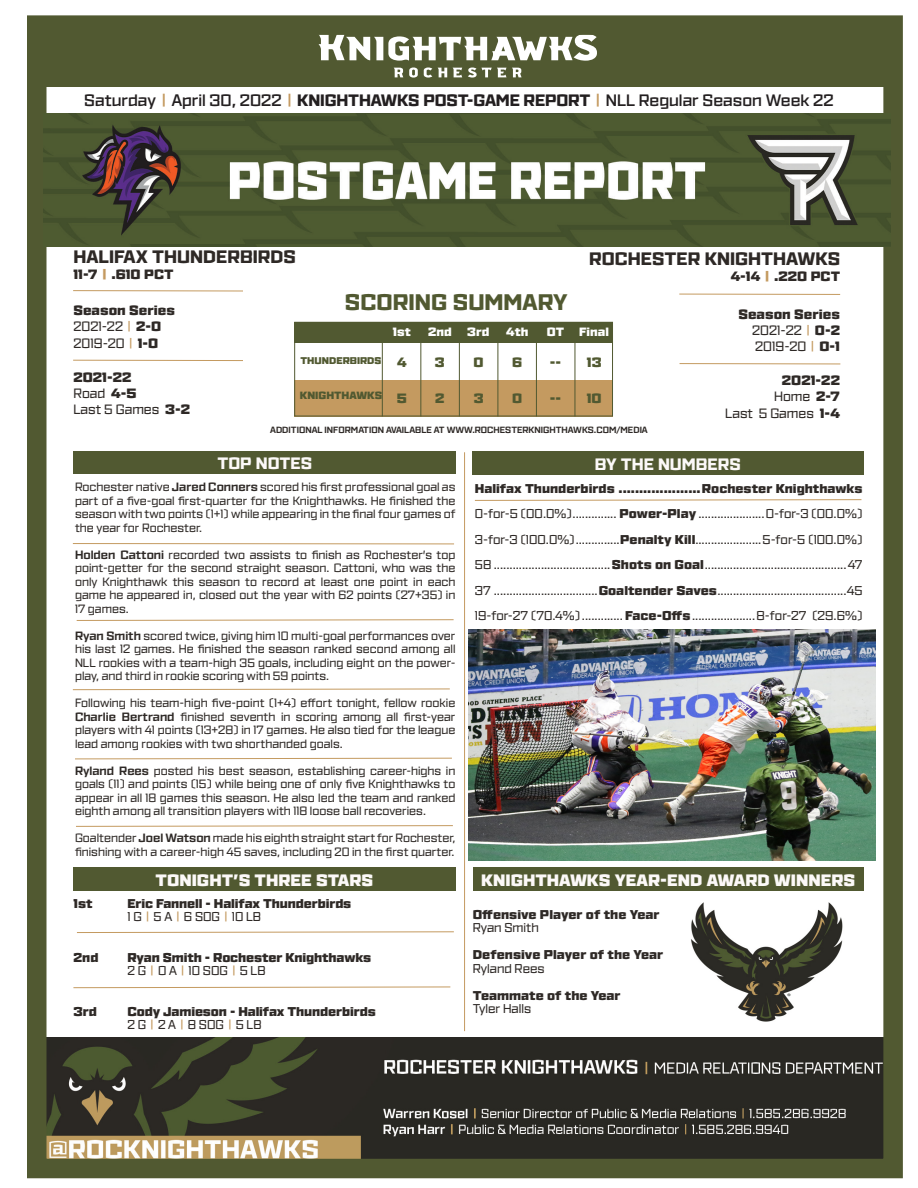
<style>
.page{position:relative;width:918px;height:1188px;background:#fff}
.page>*{position:absolute;margin:0;border:0;box-sizing:border-box;transform-origin:0 0}
.t1{font:800 22.5px "Ironstrike";color:#515931}
.t2{font:800 18px "Ironstrike";color:#2e2926}
.t3{font:600 16.5px "Ironstrike";color:#231f20}
.t4{font:900 16.5px "Ironstrike";color:#fcf9f8}
.t5{font:800 16.5px "Ironstrike";color:#fcf9f8}
.t6{font:13.5px "Ironstrike";color:#2e2926}
.t7{font:900 13.5px "Ironstrike";color:#2e2926}
.t8{font:900 13.5px "Ironstrike";color:#515931}
.t9{font:12.75px "Ironstrike";color:#2e2926}
.t10{font:900 12.75px "Ironstrike";letter-spacing:-.01em;color:#2e2926}
.t11{font:12px/13.5px "Ironstrike";color:#2e2926;text-align:justify}
.t12{font:900 12px "Ironstrike";color:#fff}
.t13{font:900 10.5px "Ironstrike";color:#515931}
.t14{font:900 9.75px "Ironstrike";color:#515931}
.t15{font:700 9px "Ironstrike";color:#2e2926}
.s1{color:#c49a60}
.s2{font-weight:800}
.s3{font-weight:900}
.s4{font-weight:700}
</style>
<div class="page">
<img style="left:48px;top:1037px;width:834px;height:120px">
<div style="left:27px;top:26px;width:864px;height:61px;background:#515931"></div>
<svg style="left:394px;top:68px;width:9px;height:9px"></svg>
<svg style="left:409px;top:68px;width:9px;height:10px"></svg>
<svg style="left:424px;top:68px;width:8px;height:10px"></svg>
<svg style="left:438px;top:68px;width:9px;height:9px"></svg>
<svg style="left:453px;top:68px;width:9px;height:9px"></svg>
<svg style="left:468px;top:68px;width:54px;height:10px"></svg>
<svg style="left:318px;top:36px;width:279px;height:25px"></svg>
<img style="left:691px;top:902px;width:152px;height:120px">
<div style="left:27px;top:15px;width:876px;height:1163px;border:20px solid #515931"></div>
<div style="left:294px;top:380px;width:319px;height:36px;background:#c49a60"></div>
<div style="left:294px;top:322px;width:319px;height:94px;border:1px solid #515931"></div>
<hr style="left:73px;top:360px;width:170px;height:1px;background:#c49a60">
<hr style="left:680px;top:363px;width:160px;height:1px;background:#c49a60">
<div style="left:294px;top:322px;width:319px;height:20px;background:#515931"></div>
<hr style="left:382px;top:323px;width:1px;height:93px;background:#515931">
<hr style="left:420px;top:323px;width:1px;height:93px;background:#515931">
<hr style="left:459px;top:323px;width:1px;height:93px;background:#515931">
<hr style="left:498px;top:323px;width:1px;height:93px;background:#515931">
<hr style="left:536px;top:323px;width:1px;height:93px;background:#515931">
<hr style="left:575px;top:323px;width:1px;height:93px;background:#515931">
<div style="left:73px;top:451px;width:383px;height:23px;background:#515931"></div>
<div style="left:73px;top:867px;width:382px;height:24px;background:#515931"></div>
<div style="left:472px;top:451px;width:392px;height:24px;background:#515931"></div>
<div style="left:473px;top:867px;width:391px;height:24px;background:#515931"></div>
<hr style="left:464px;top:452px;width:1px;height:579px;background:#c49a60">
<svg style="left:474px;top:499px;width:388px;height:2px"></svg>
<svg style="left:77px;top:931px;width:377px;height:2px"></svg>
<svg style="left:73px;top:986px;width:378px;height:2px"></svg>
<hr style="left:73px;top:290px;width:170px;height:1px;background:#c49a60">
<hr style="left:679px;top:294px;width:161px;height:1px;background:#c49a60">
<hr style="left:73px;top:543px;width:381px;height:1px;background:#c49a60">
<svg style="left:76px;top:619px;width:378px;height:2px"></svg>
<svg style="left:72px;top:688px;width:378px;height:2px"></svg>
<svg style="left:75px;top:757px;width:377px;height:3px"></svg>
<svg style="left:76px;top:825px;width:377px;height:2px"></svg>
<img style="left:43px;top:113px;width:848px;height:133px">
<img style="left:469px;top:630px;width:406px;height:231px">
<p class="t3" style="left:84px;top:90px;width:751px">Saturday <span class="s1">|</span> April 30, 2022 <span class="s1">|</span> <span class="s2">KNIGHTHAWKS POST-GAME REPORT</span> <span class="s1">|</span> NLL Regular Season Week 22</p>
<p class="t2" style="left:73px;top:245px;width:224px">HALIFAX THUNDERBIRDS</p>
<p class="t7" style="left:73px;top:265px;width:102px">11-7 <span class="s1">|</span> .610 PCT</p>
<p class="t2" style="left:589px;top:247px;width:252px">ROCHESTER KNIGHTHAWKS</p>
<p class="t7" style="left:731px;top:268px;width:111px">4-14 <span class="s1">|</span> .220 PCT</p>
<p class="t7" style="left:73px;top:302px;width:103px">Season Series</p>
<p class="t6" style="left:73px;top:319px;width:89px">2021-22 <span class="s1">|</span> <span class="s3">2-0</span></p>
<p class="t6" style="left:73px;top:335px;width:86px">2019-20 <span class="s1">|</span> <span class="s3">1-0</span></p>
<p class="t7" style="left:73px;top:368px;width:60px">2021-22</p>
<p class="t6" style="left:73px;top:385px;width:65px">Road <span class="s3">4-5</span></p>
<p class="t6" style="left:73px;top:401px;width:118px">Last 5 Games <span class="s3">3-2</span></p>
<p class="t1" style="left:345px;top:288px;width:224px">SCORING SUMMARY</p>
<p class="t14" style="left:300px;top:354px;width:82px">THUNDERBIRDS</p>
<p class="t13" style="left:300px;top:389px;width:84px">KNIGHTHAWKS</p>
<p class="t12" style="left:393px;top:324px;width:20px">1st</p>
<p class="t12" style="left:428px;top:324px;width:25px">2nd</p>
<p class="t12" style="left:467px;top:324px;width:24px">3rd</p>
<p class="t12" style="left:506px;top:324px;width:24px">4th</p>
<p class="t12" style="left:547px;top:324px;width:19px">OT</p>
<p class="t12" style="left:579px;top:324px;width:31px">Final</p>
<p class="t8" style="left:397px;top:353px;width:11px">4</p>
<p class="t8" style="left:397px;top:390px;width:12px">5</p>
<p class="t8" style="left:435px;top:353px;width:11px">3</p>
<p class="t8" style="left:435px;top:390px;width:11px">2</p>
<p class="t8" style="left:474px;top:353px;width:12px">0</p>
<p class="t8" style="left:474px;top:390px;width:11px">3</p>
<p class="t8" style="left:512px;top:353px;width:12px">6</p>
<p class="t8" style="left:512px;top:390px;width:12px">0</p>
<p class="t8" style="left:550px;top:353px;width:13px">--</p>
<p class="t8" style="left:550px;top:390px;width:13px">--</p>
<p class="t8" style="left:587px;top:353px;width:16px">13</p>
<p class="t8" style="left:587px;top:390px;width:16px">10</p>
<p class="t15" style="left:270px;top:424px;width:379px">ADDITIONAL INFORMATION AVAILABLE AT WWW.ROCHESTERKNIGHTHAWKS.COM/MEDIA</p>
<p class="t7" style="left:738px;top:305px;width:103px">Season Series</p>
<p class="t6" style="left:752px;top:322px;width:89px">2021-22 <span class="s1">|</span> <span class="s3">0-2</span></p>
<p class="t6" style="left:755px;top:339px;width:86px">2019-20 <span class="s1">|</span> <span class="s3">0-1</span></p>
<p class="t7" style="left:782px;top:372px;width:60px">2021-22</p>
<p class="t6" style="left:774px;top:389px;width:68px">Home <span class="s3">2-7</span></p>
<p class="t6" style="left:725px;top:405px;width:116px">Last 5 Games <span class="s3">1-4</span></p>
<p class="t5" style="left:217px;top:453px;width:96px">TOP NOTES</p>
<p class="t11" style="left:75px;top:480px;width:382px">Rochester native <span class="s4">Jared Conners</span> scored his first professional goal as part of a five-goal first-quarter for the Knighthawks. He finished the season with two points (1+1) while appearing in the final four games of the year for Rochester.</p>
<p class="t11" style="left:75px;top:548px;width:382px"><span class="s4">Holden Cattoni</span> recorded two assists to finish as Rochester’s top point-getter for the second straight season. Cattoni, who was the only Knighthawk this season to record at least one point in each game he appeared in, closed out the year with 62 points (27+35) in 17 games.</p>
<p class="t11" style="left:75px;top:629px;width:382px"><span class="s4">Ryan Smith</span> scored twice, giving him 10 multi-goal performances over his last 12 games. He finished the season ranked second among all NLL rookies with a team-high 35 goals, including eight on the power&shy;play, and third in rookie scoring with 59 points.</p>
<p class="t11" style="left:75px;top:696px;width:382px">Following his team-high five-point (1+4) effort tonight, fellow rookie <span class="s4">Charlie Bertrand</span> finished seventh in scoring among all first-year players with 41 points (13+28) in 17 games. He also tied for the league lead among rookies with two shorthanded goals.</p>
<p class="t11" style="left:75px;top:764px;width:382px"><span class="s4">Ryland Rees</span> posted his best season, establishing career-highs in goals (11) and points (15) while being one of only five Knighthawks to appear in all 18 games this season. He also led the team and ranked eighth among all transition players with 118 loose ball recoveries.</p>
<p class="t11" style="left:75px;top:831px;width:382px">Goaltender <span class="s4">Joel Watson</span> made his eighth straight start for Rochester, finishing with a career-high 45 saves, including 20 in the first quarter.</p>
<p class="t4" style="left:156px;top:869px;width:219px">TONIGHT’S THREE STARS</p>
<p class="t10" style="left:73px;top:895px;width:21px">1st</p>
<p class="t10" style="left:127px;top:895px;width:225px">Eric Fannell - Halifax Thunderbirds</p>
<p class="t9" style="left:127px;top:909px;width:135px">1 G <span class="s1">|</span> 5 A <span class="s1">|</span> 6 SOG <span class="s1">|</span> 10 LB</p>
<p class="t10" style="left:73px;top:949px;width:27px">2nd</p>
<p class="t10" style="left:127px;top:949px;width:245px">Ryan Smith - Rochester Knighthawks</p>
<p class="t9" style="left:127px;top:963px;width:140px">2 G <span class="s1">|</span> 0 A <span class="s1">|</span> 10 SOG <span class="s1">|</span> 5 LB</p>
<p class="t10" style="left:73px;top:1003px;width:25px">3rd</p>
<p class="t10" style="left:127px;top:1003px;width:250px">Cody Jamieson - Halifax Thunderbirds</p>
<p class="t9" style="left:127px;top:1017px;width:136px">2 G <span class="s1">|</span> 2 A <span class="s1">|</span> 8 SOG <span class="s1">|</span> 5 LB</p>
<p class="t5" style="left:595px;top:453px;width:147px">BY THE NUMBERS</p>
<p class="t10" style="left:475px;top:480px;width:389px">Halifax Thunderbirds ....................Rochester Knighthawks</p>
<p class="t9" style="left:475px;top:506px;width:389px">0-for-5 (00.0%).............. <span class="s3">Power-Play</span> .....................0-for-3 (00.0%)</p>
<p class="t9" style="left:475px;top:532px;width:389px">3-for-3 (100.0%)..............<span class="s3">Penalty Kill</span>.....................5-for-5 (100.0%)</p>
<p class="t9" style="left:475px;top:557px;width:389px">58 .....................................<span class="s3">Shots on Goal</span>.............................................47</p>
<p class="t9" style="left:475px;top:583px;width:389px">37 .................................<span class="s3">Goaltender Saves</span>.........................................45</p>
<p class="t9" style="left:475px;top:608px;width:389px">19-for-27 (70.4%) ............. <span class="s3">Face-Offs</span>....................8-for-27 (29.6%)</p>
<p class="t4" style="left:481px;top:869px;width:376px">KNIGHTHAWKS YEAR-END AWARD WINNERS</p>
<p class="t10" style="left:473px;top:906px;width:188px">Offensive Player of the Year</p>
<p class="t9" style="left:473px;top:920px;width:68px">Ryan Smith</p>
<p class="t10" style="left:473px;top:947px;width:192px">Defensive Player of the Year</p>
<p class="t9" style="left:473px;top:961px;width:74px">Ryland Rees</p>
<p class="t10" style="left:473px;top:987px;width:149px">Teammate of the Year</p>
<p class="t9" style="left:473px;top:1001px;width:60px">Tyler Halls</p>
</div>
